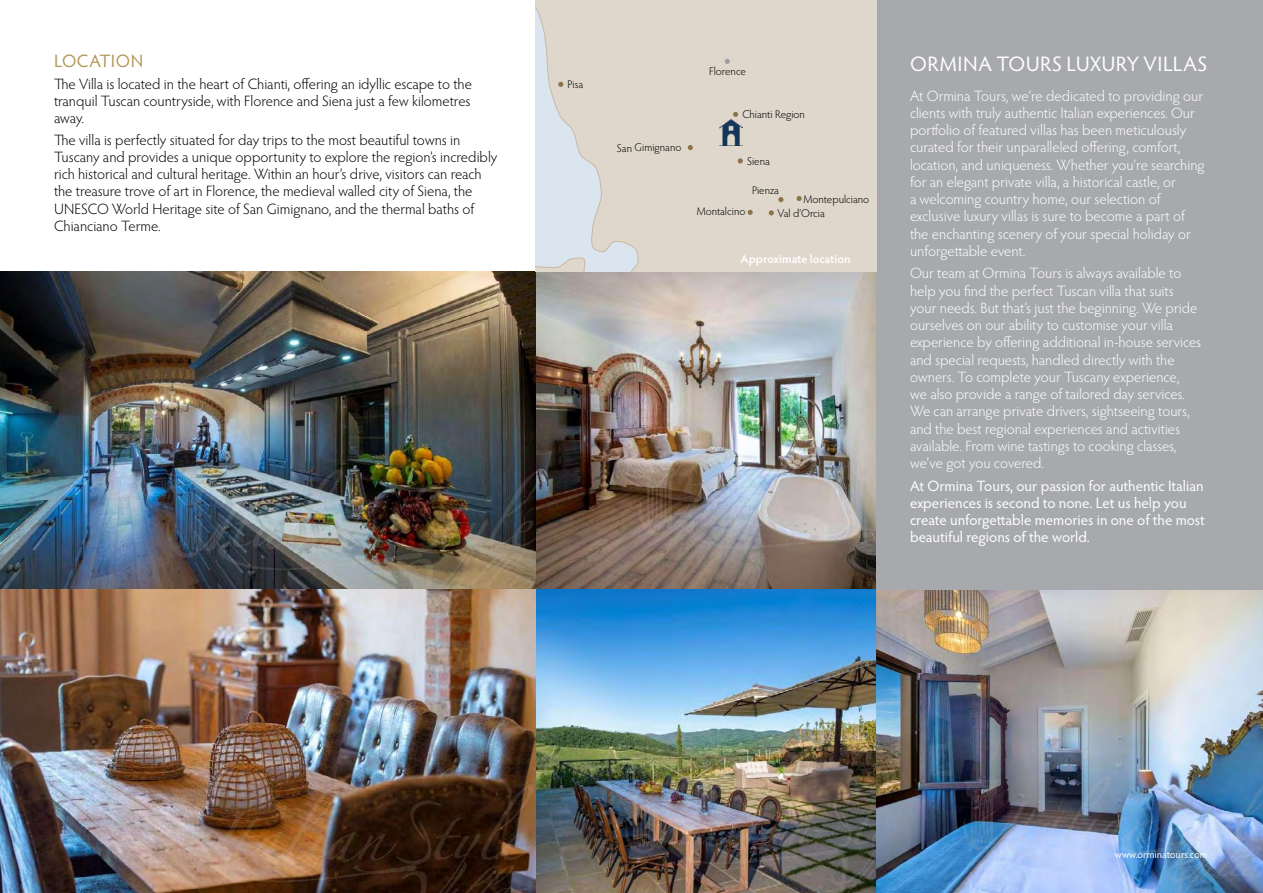
<style>
.page{position:relative;width:1263px;height:893px;background:#fff}
.page>*{position:absolute;margin:0;border:0;box-sizing:border-box;transform-origin:0 0}
.t1{font:21px "Hypatia Sans Pro";letter-spacing:.02em;color:#fff}
.t2{font:18px "Hypatia Sans Pro";letter-spacing:.03em;color:#b4975a}
.t3{font:300 15px/17.2px "Hypatia Sans Pro";color:#fff}
.t4{font:300 15px/17.2px "Hypatia Sans Pro";color:#000;text-align:justify}
.t5{font:15px/17.2px "Hypatia Sans Pro";color:#fff}
.t6{font:600 12px "Hypatia Sans Pro";color:#fff}
.t7{font:300 11.25px "Hypatia Sans Pro";letter-spacing:-.005em;color:#000}
.t8{font:10.5px "Hypatia Sans Pro";color:#fff}
</style>
<div class="page">
<img style="left:0;top:272px;width:876px;height:621px">
<div style="left:876px;top:0;width:387px;height:591px;background:#a7a9ac"></div>
<img style="left:876px;top:591px;width:387px;height:302px">
<svg style="left:536px;top:0;width:340px;height:272px;background:#ded8ce"></svg>
<svg style="left:797px;top:196px;width:5px;height:5px"></svg>
<svg style="left:778px;top:197px;width:5px;height:5px"></svg>
<svg style="left:748px;top:210px;width:5px;height:5px"></svg>
<svg style="left:725px;top:59px;width:5px;height:5px"></svg>
<svg style="left:769px;top:210px;width:5px;height:5px"></svg>
<svg style="left:738px;top:158px;width:5px;height:5px"></svg>
<svg style="left:733px;top:112px;width:5px;height:5px"></svg>
<svg style="left:688px;top:145px;width:5px;height:5px"></svg>
<svg style="left:558px;top:82px;width:5px;height:5px"></svg>
<img style="left:719px;top:120px;width:24px;height:25px">
<p class="t2" style="left:54px;top:49px;width:91px">LOCATION</p>
<p class="t4" style="left:54px;top:75px;width:419px">The Villa is located in the heart of Chianti, offering an idyllic escape to the tranquil Tuscan countryside, with Florence and Siena just a few kilometres away.</p>
<p class="t4" style="left:54px;top:131px;width:445px;text-align:left">The villa is perfectly situated for day trips to the most beautiful towns in Tuscany and provides a unique opportunity to explore the region’s incredibly rich historical and cultural heritage. Within an hour’s drive, visitors can reach the treasure trove of art in Florence, the medieval walled city of Siena, the UNESCO World Heritage site of San Gimignano, and the thermal baths of Chianciano Terme.</p>
<p class="t7" style="left:568px;top:77px;width:17px">Pisa</p>
<p class="t7" style="left:617px;top:140px;width:66px">San Gimignano</p>
<p class="t7" style="left:709px;top:64px;width:38px">Florence</p>
<p class="t7" style="left:742px;top:107px;width:64px">Chianti Region</p>
<p class="t7" style="left:747px;top:154px;width:24px">Siena</p>
<p class="t7" style="left:752px;top:183px;width:28px">Pienza</p>
<p class="t7" style="left:803px;top:192px;width:67px">Montepulciano</p>
<p class="t7" style="left:697px;top:204px;width:50px">Montalcino</p>
<p class="t7" style="left:778px;top:206px;width:49px">Val d’Orcia</p>
<p class="t6" style="left:740px;top:251px;width:111px">Approximate location</p>
<h1 class="t1" style="left:910px;top:49px;width:299px">ORMINA TOURS LUXURY VILLAS</h1>
<p class="t3" style="left:910px;top:87px;width:296px">At Ormina Tours, we’re dedicated to providing our clients with truly authentic Italian experiences. Our portfolio of featured villas has been meticulously curated for their unparalleled offering, comfort, location, and uniqueness. Whether you’re searching for an elegant private villa, a historical castle, or<br>a welcoming country home, our selection of exclusive luxury villas is sure to become a part of the enchanting scenery of your special holiday or unforgettable event.</p>
<p class="t3" style="left:910px;top:264px;width:293px">Our team at Ormina Tours is always available to help you find the perfect Tuscan villa that suits your needs. But that’s just the beginning. We pride ourselves on our ability to customise your villa experience by offering additional in-house services and special requests, handled directly with the owners. To complete your Tuscany experience,<br>we also provide a range of tailored day services.<br>We can arrange private drivers, sightseeing tours, and the best regional experiences and activities available. From wine tastings to cooking classes, we’ve got you covered.</p>
<p class="t5" style="left:910px;top:476px;width:296px">At Ormina Tours, our passion for authentic Italian experiences is second to none. Let us help you create unforgettable memories in one of the most beautiful regions of the world.</p>
<p class="t8" style="left:1115px;top:847px;width:94px">www.orminatours.com</p>
</div>
